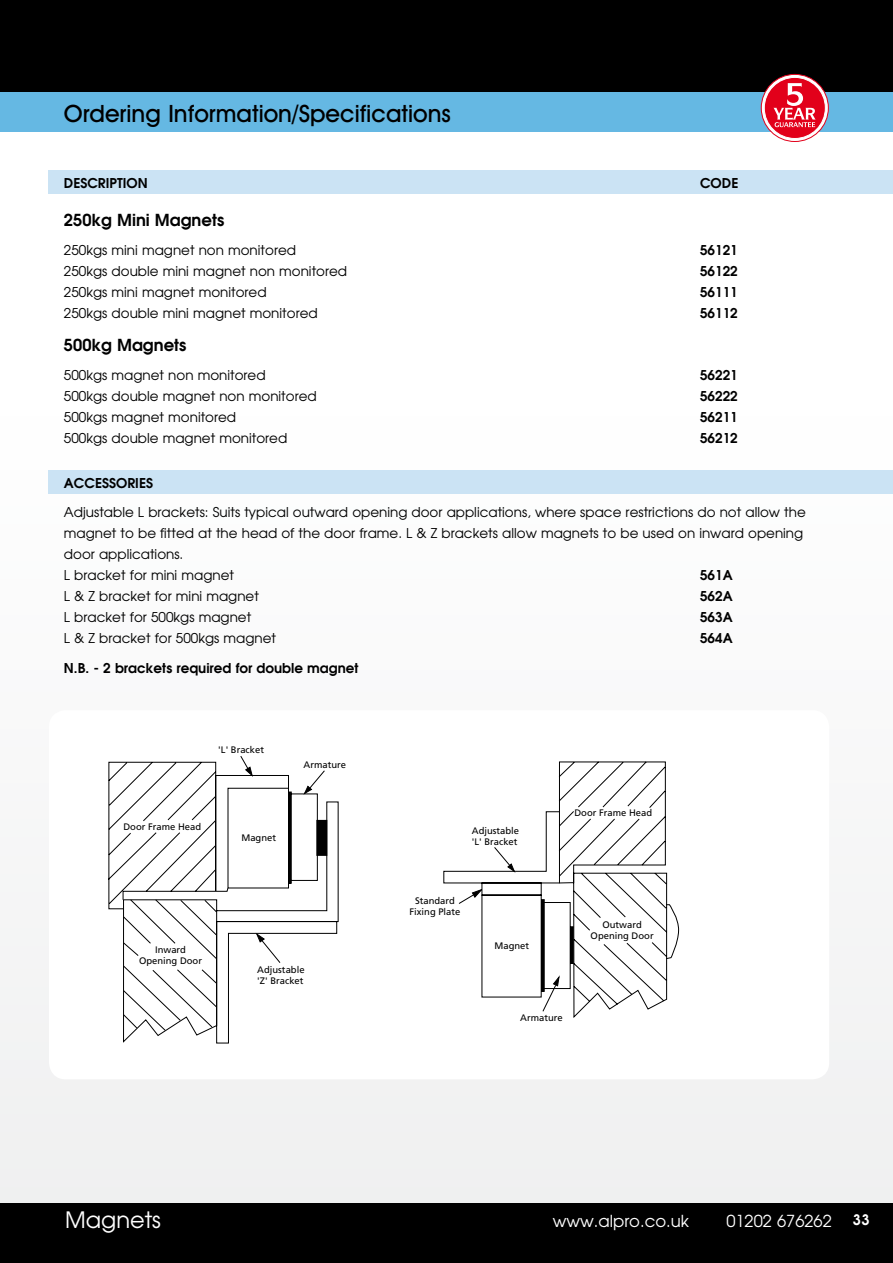
<style>
.page{position:relative;width:893px;height:1263px;background:#fff}
.page>*{position:absolute;margin:0;border:0;box-sizing:border-box;transform-origin:0 0}
.t1{font:500 24px "Avant Garde IT Cby BT";color:#000}
.t2{font:22.5px "Avant Garde";color:#fff}
.t3{font:600 16.5px "Avant Garde";color:#000}
.t4{font:16.5px "Avant Garde";color:#fff}
.t5{font:600 15px "Avant Garde IT Cby BT";color:#fff}
.t6{font:13.5px/21px "Avant Garde";color:#000}
.t7{font:600 13.5px "Avant Garde";color:#000}
.t8{font:9.45px/11.4px "Frutiger";color:#000;text-align:center}
</style>
<div class="page">
<div style="left:49px;top:170px;width:844px;height:23px;background:#cbe3f4"></div>
<div style="left:49px;top:471px;width:844px;height:23px;background:#cbe3f4"></div>
<div style="left:0;top:1203px;width:893px;height:60px;background:#000"></div>
<div style="left:0;top:0;width:893px;height:93px;background:#000"></div>
<div style="left:0;top:93px;width:893px;height:39px;background:#65b8e3"></div>
<svg style="left:761px;top:74px;width:67px;height:67px"></svg>
<div style="left:761px;top:74px;width:68px;height:68px;border:1px solid #e2001a;border-radius:50%"></div>
<div style="left:764px;top:77px;width:61px;height:61px;background:#e2001a;border-radius:50%"></div>
<div style="left:764px;top:77px;width:62px;height:62px;border:1px solid #fff;border-radius:50%"></div>
<svg style="left:773px;top:83px;width:43px;height:44px"></svg>
<svg style="left:123px;top:801px;width:216px;height:243px"></svg>
<svg style="left:108px;top:756px;width:220px;height:275px"></svg>
<svg style="left:244px;top:766px;width:10px;height:12px"></svg>
<svg style="left:288px;top:785px;width:30px;height:99px"></svg>
<svg style="left:255px;top:931px;width:11px;height:12px"></svg>
<svg style="left:443px;top:761px;width:236px;height:257px"></svg>
<h1 class="t1" style="left:64px;top:98px;width:388px">Ordering Information/Specifications</h1>
<p class="t7" style="left:64px;top:174px;width:85px">DESCRIPTION</p>
<p class="t7" style="left:700px;top:174px;width:40px">CODE</p>
<p class="t3" style="left:64px;top:209px;width:162px">250kg Mini Magnets</p>
<p class="t6" style="left:64px;top:240px;width:234px">250kgs mini magnet non monitored</p>
<p class="t7" style="left:700px;top:242px;width:39px">56121</p>
<p class="t6" style="left:64px;top:261px;width:285px">250kgs double mini magnet non monitored</p>
<p class="t7" style="left:700px;top:263px;width:39px">56122</p>
<p class="t6" style="left:64px;top:282px;width:204px">250kgs mini magnet monitored</p>
<p class="t7" style="left:700px;top:284px;width:39px">56111</p>
<p class="t6" style="left:64px;top:303px;width:255px">250kgs double mini magnet monitored</p>
<p class="t7" style="left:700px;top:305px;width:39px">56112</p>
<p class="t3" style="left:64px;top:334px;width:124px">500kg Magnets</p>
<p class="t6" style="left:64px;top:364px;width:203px">500kgs magnet non monitored</p>
<p class="t7" style="left:700px;top:366px;width:39px">56221</p>
<p class="t6" style="left:64px;top:385px;width:254px">500kgs double magnet non monitored</p>
<p class="t7" style="left:700px;top:387px;width:39px">56222</p>
<p class="t6" style="left:64px;top:406px;width:174px">500kgs magnet monitored</p>
<p class="t7" style="left:700px;top:408px;width:39px">56211</p>
<p class="t6" style="left:64px;top:427px;width:225px">500kgs double magnet monitored</p>
<p class="t7" style="left:700px;top:429px;width:39px">56212</p>
<p class="t7" style="left:64px;top:474px;width:91px">ACCESSORIES</p>
<p class="t6" style="left:64px;top:501px;width:743px">Adjustable L brackets: Suits typical outward opening door applications, where space restrictions do not allow the magnet to be fitted at the head of the door frame. L &amp; Z brackets allow magnets to be used on inward opening door applications.<br>L bracket for mini magnet</p>
<p class="t7" style="left:700px;top:566px;width:34px">561A</p>
<p class="t6" style="left:64px;top:585px;width:196px">L &amp; Z bracket for mini magnet</p>
<p class="t7" style="left:700px;top:587px;width:34px">562A</p>
<p class="t6" style="left:64px;top:606px;width:189px">L bracket for 500kgs magnet</p>
<p class="t7" style="left:700px;top:608px;width:34px">563A</p>
<p class="t6" style="left:64px;top:627px;width:214px">L &amp; Z bracket for 500kgs magnet</p>
<p class="t7" style="left:700px;top:629px;width:34px">564A</p>
<p class="t7" style="left:64px;top:659px;width:296px">N.B. - 2 brackets required for double magnet</p>
<p class="t8" style="left:218px;top:744px;width:47px">'L' Bracket</p>
<p class="t8" style="left:123px;top:821px;width:79px">Door Frame Head</p>
<p class="t8" style="left:241px;top:832px;width:36px">Magnet</p>
<p class="t8" style="left:304px;top:759px;width:44px">Armature</p>
<p class="t8" style="left:139px;top:944px;width:65px">Inward<br>Opening Door</p>
<p class="t8" style="left:257px;top:964px;width:49px;text-align:left">Adjustable 'Z' Bracket</p>
<p class="t8" style="left:472px;top:825px;width:49px;text-align:left">Adjustable 'L' Bracket</p>
<p class="t8" style="left:409px;top:895px;width:52px">Standard<br>Fixing Plate</p>
<p class="t8" style="left:495px;top:940px;width:36px">Magnet</p>
<p class="t8" style="left:574px;top:807px;width:79px">Door Frame Head</p>
<p class="t8" style="left:591px;top:919px;width:65px">Outward<br>Opening Door</p>
<p class="t8" style="left:520px;top:1012px;width:44px">Armature</p>
<h2 class="t2" style="left:65px;top:1206px;width:97px">Magnets</h2>
<p class="t4" style="left:553px;top:1210px;width:138px">www.alpro.co.uk</p>
<p class="t4" style="left:726px;top:1210px;width:107px">01202 676262</p>
<p class="t5" style="left:852px;top:1210px;width:19px">33</p>
</div>
